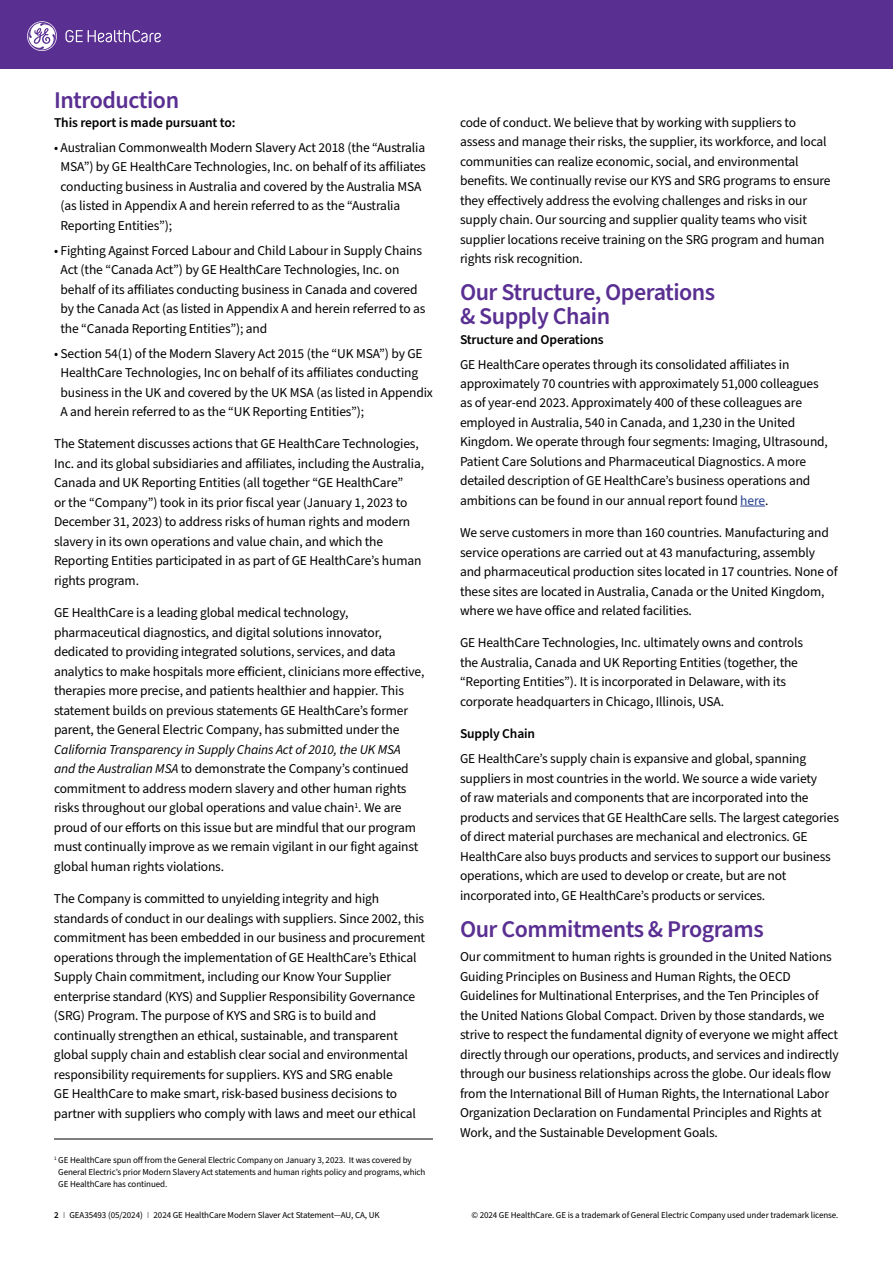
<style>
.page{position:relative;width:893px;height:1263px;background:#fff}
.page>*{position:absolute;margin:0;border:0;box-sizing:border-box;transform-origin:0 0}
.t1{font:600 24px/24px "Source Sans Pro";letter-spacing:-.02em;color:#5a2f92}
.t2{font:13.5px/19.5px "Source Sans Pro";letter-spacing:-.01em;color:#000}
.t3{font:600 13.5px "Source Sans Pro";letter-spacing:-.01em;color:#000}
.t4{font:9px/12px "Source Sans Pro";letter-spacing:-.01em;color:#000}
.s1{font-style:italic}
.s2{color:#25408f}
.s3{font-weight:600}
.s4{font-weight:300}
</style>
<div class="page">
<div style="left:0;top:0;width:893px;height:68px;background:#5a2f92"></div>
<svg style="left:27px;top:21px;width:134px;height:30px"></svg>
<svg style="left:740px;top:506px;width:25px;height:1px"></svg>
<hr style="left:54px;top:1138px;width:379px;height:1px;background:#000">
<h1 class="t1" style="left:54px;top:88px;width:127px">Introduction</h1>
<p class="t3" style="left:54px;top:113px;width:183px">This report is made pursuant to:</p>
<p class="t2" style="left:61px;top:138px;width:367px;text-indent:-7px">• Australian Commonwealth Modern Slavery Act 2018 (the “Australia MSA”) by GE HealthCare Technologies, Inc. on behalf of its affiliates conducting business in Australia and covered by the Australia MSA (as listed in Appendix A and herein referred to as the “Australia Reporting Entities”);</p>
<p class="t2" style="left:61px;top:241px;width:367px;text-indent:-7px">• Fighting Against Forced Labour and Child Labour in Supply Chains Act (the “Canada Act”) by GE HealthCare Technologies, Inc. on behalf of its affiliates conducting business in Canada and covered by the Canada Act (as listed in Appendix A and herein referred to as the “Canada Reporting Entities”); and</p>
<p class="t2" style="left:61px;top:344px;width:374px;text-indent:-7px">• Section 54(1) of the Modern Slavery Act 2015 (the “UK MSA”) by GE HealthCare Technologies, Inc on behalf of its affiliates conducting business in the UK and covered by the UK MSA (as listed in Appendix A and herein referred to as the “UK Reporting Entities”);</p>
<p class="t2" style="left:54px;top:435px;width:372px">The Statement discusses actions that GE HealthCare Technologies, Inc. and its global subsidiaries and affiliates, including the Australia, Canada and UK Reporting Entities (all together “GE HealthCare”<br>or the “Company”) took in its prior fiscal year (January 1, 2023 to December 31, 2023) to address risks of human rights and modern slavery in its own operations and value chain, and which the Reporting Entities participated in as part of GE HealthCare’s human rights program.</p>
<p class="t2" style="left:54px;top:603px;width:372px">GE HealthCare is a leading global medical technology, pharmaceutical diagnostics, and digital solutions innovator, dedicated to providing integrated solutions, services, and data analytics to make hospitals more efficient, clinicians more effective, therapies more precise, and patients healthier and happier. This statement builds on previous statements GE HealthCare’s former parent, the General Electric Company, has submitted under the</p>
<p class="t2" style="left:54px;top:740px;width:366px"><span class="s1">California Transparency in Supply Chains Act of 2010, the UK MSA and the Australian MSA</span> to demonstrate the Company’s continued commitment to address modern slavery and other human rights risks throughout our global operations and value chain<sup>1</sup>. We are proud of our efforts on this issue but are mindful that our program must continually improve as we remain vigilant in our fight against global human rights violations.</p>
<p class="t2" style="left:54px;top:889px;width:373px">The Company is committed to unyielding integrity and high standards of conduct in our dealings with suppliers. Since 2002, this commitment has been embedded in our business and procurement operations through the implementation of GE HealthCare’s Ethical Supply Chain commitment, including our Know Your Supplier enterprise standard (KYS) and Supplier Responsibility Governance (SRG) Program. The purpose of KYS and SRG is to build and continually strengthen an ethical, sustainable, and transparent global supply chain and establish clear social and environmental responsibility requirements for suppliers. KYS and SRG enable<br>GE HealthCare to make smart, risk-based business decisions to partner with suppliers who comply with laws and meet our ethical</p>
<p class="t4" style="left:58px;top:1154px;width:369px;text-indent:-4px"><sup>1</sup> GE HealthCare spun off from the General Electric Company on January 3, 2023. It was covered by<br>General Electric’s prior Modern Slavery Act statements and human rights policy and programs, which<br>GE HealthCare has continued.</p>
<p class="t2" style="left:460px;top:113px;width:372px">code of conduct. We believe that by working with suppliers to assess and manage their risks, the supplier, its workforce, and local communities can realize economic, social, and environmental benefits. We continually revise our KYS and SRG programs to ensure they effectively address the evolving challenges and risks in our supply chain. Our sourcing and supplier quality teams who visit supplier locations receive training on the SRG program and human rights risk recognition.</p>
<h1 class="t1" style="left:460px;top:281px;width:257px">Our Structure, Operations &amp; Supply Chain</h1>
<p class="t3" style="left:460px;top:330px;width:145px">Structure and Operations</p>
<p class="t2" style="left:460px;top:355px;width:369px">GE HealthCare operates through its consolidated affiliates in approximately 70 countries with approximately 51,000 colleagues as of year-end 2023. Approximately 400 of these colleagues are employed in Australia, 540 in Canada, and 1,230 in the United Kingdom. We operate through four segments: Imaging, Ultrasound, Patient Care Solutions and Pharmaceutical Diagnostics. A more detailed description of GE HealthCare’s business operations and ambitions can be found in our annual report found <span class="s2">here</span>.</p>
<p class="t2" style="left:460px;top:523px;width:379px">We serve customers in more than 160 countries. Manufacturing and service operations are carried out at 43 manufacturing, assembly and pharmaceutical production sites located in 17 countries. None of these sites are located in Australia, Canada or the United Kingdom, where we have office and related facilities.</p>
<p class="t2" style="left:460px;top:634px;width:344px">GE HealthCare Technologies, Inc. ultimately owns and controls the Australia, Canada and UK Reporting Entities (together, the “Reporting Entities”). It is incorporated in Delaware, with its corporate headquarters in Chicago, Illinois, USA.</p>
<p class="t3" style="left:460px;top:725px;width:77px">Supply Chain</p>
<p class="t2" style="left:460px;top:749px;width:381px">GE HealthCare’s supply chain is expansive and global, spanning suppliers in most countries in the world. We source a wide variety<br>of raw materials and components that are incorporated into the products and services that GE HealthCare sells. The largest categories of direct material purchases are mechanical and electronics. GE HealthCare also buys products and services to support our business operations, which are used to develop or create, but are not incorporated into, GE HealthCare’s products or services.</p>
<h1 class="t1" style="left:460px;top:917px;width:305px">Our Commitments &amp; Programs</h1>
<p class="t2" style="left:460px;top:947px;width:380px">Our commitment to human rights is grounded in the United Nations Guiding Principles on Business and Human Rights, the OECD Guidelines for Multinational Enterprises, and the Ten Principles of the United Nations Global Compact. Driven by those standards, we strive to respect the fundamental dignity of everyone we might affect directly through our operations, products, and services and indirectly through our business relationships across the globe. Our ideals flow from the International Bill of Human Rights, the International Labor Organization Declaration on Fundamental Principles and Rights at Work, and the Sustainable Development Goals.</p>
<p class="t4" style="left:54px;top:1209px;width:327px"><span class="s3">2</span> <span class="s4">I</span> GEA35493 (05/2024) <span class="s4">I</span> 2024 GE HealthCare Modern Slaver Act Statement—AU, CA, UK</p>
<p class="t4" style="left:471px;top:1209px;width:369px">© 2024 GE HealthCare. GE is a trademark of General Electric Company used under trademark license.</p>
</div>
